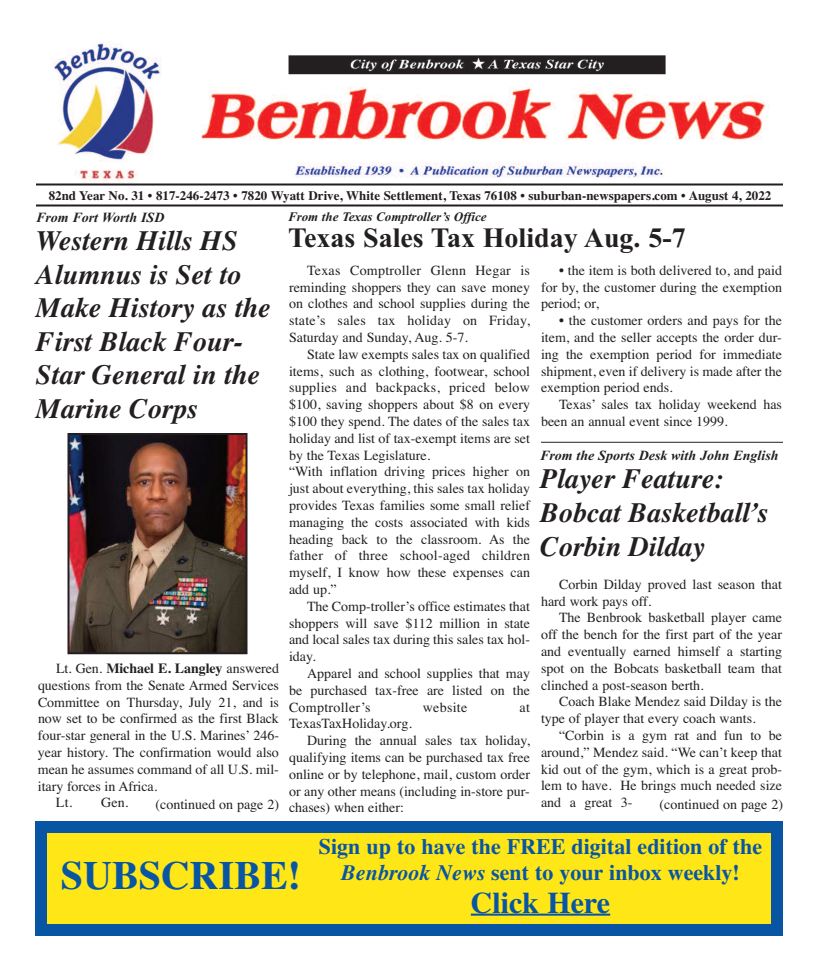
<style>
.page{position:relative;width:819px;height:972px;background:#fff}
.page>*{position:absolute;margin:0;border:0;box-sizing:border-box;transform-origin:0 0}
.t1{font:700 40px "Times";color:#0855a4}
.t2{font:700 30px "Times";color:#0855a4}
.t3{font:italic 700 28px/33.6px "Times";color:#231f20}
.t4{font:700 28px "Times New Roman";color:#231f20}
.t5{font:700 22px/26.4px "Times";color:#0855a4;text-align:center}
.t6{font:14px/16.8px "Times";color:#231f20;text-align:justify}
.t7{font:italic 700 14px "Times New Roman";color:#231f20}
.t8{font:700 14px "Times";letter-spacing:-.005em;color:#231f20}
.t9{font:14px "Times";letter-spacing:.02em;color:#231f20}
.t10{font:700 13px "Times";color:#231f20}
.t11{font:italic 700 13px "Times New Roman";color:#231f20}
.s1{font-weight:400}
.s2{font-style:italic}
</style>
<div class="page">
<img style="left:36px;top:42px;width:747px;height:142px">
<hr style="left:36px;top:184px;width:747px;height:2px;background:#231f20">
<hr style="left:36px;top:204px;width:747px;height:2px;background:#231f20">
<div style="left:47px;top:833px;width:724px;height:91px;background:#ffe616"></div>
<div style="left:35px;top:821px;width:748px;height:115px;border:12px solid #0855a4"></div>
<hr style="left:471px;top:914px;width:139px;height:2px;background:#0855a4">
<img style="left:71px;top:436px;width:174px;height:215px">
<div style="left:68px;top:433px;width:180px;height:221px;border:2px solid #231f20"></div>
<hr style="left:541px;top:442px;width:242px;height:1px;background:#231f20">
<p class="t10" style="left:49px;top:188px;width:724px">82nd Year No. 31 • 817-246-2473 • 7820 Wyatt Drive, White Settlement, Texas 76108 • suburban-newspapers.com • August 4, 2022</p>
<p class="t11" style="left:288px;top:209px;width:200px">From the Texas Comptroller’s Office</p>
<h3 class="t4" style="left:288px;top:221px;width:399px">Texas Sales Tax Holiday Aug. 5-7</h3>
<p class="t6" style="left:541px;top:262px;width:242px;text-indent:18px">• the item is both delivered to, and paid for by, the customer during the exemption period; or,</p>
<p class="t6" style="left:541px;top:312px;width:243px;text-indent:18px">• the customer orders and pays for the item, and the seller accepts the order dur&shy;ing the exemption period for immediate shipment, even if delivery is made after the exemption period ends.</p>
<p class="t6" style="left:541px;top:396px;width:242px;text-indent:18px">Texas’ sales tax holiday weekend has been an annual event since 1999.</p>
<p class="t7" style="left:36px;top:209px;width:130px">From Fort Worth ISD</p>
<h3 class="t3" style="left:36px;top:223px;width:236px">Western Hills HS<br>Alumnus is Set to<br>Make History as the<br>First Black Four-<br>Star General in the<br>Marine Corps</h3>
<p class="t6" style="left:289px;top:262px;width:243px;text-indent:18px">Texas Comptroller Glenn Hegar is reminding shoppers they can save money on clothes and school supplies during the state’s sales tax holiday on Friday, Saturday and Sunday, Aug. 5-7.</p>
<p class="t6" style="left:289px;top:346px;width:243px;text-align:left;text-indent:18px">State law exempts sales tax on qualified items, such as clothing, footwear, school supplies and backpacks, priced below $100, saving shoppers about $8 on every $100 they spend. The dates of the sales tax holiday and list of tax-exempt items are set by the Texas Legislature.<br>“With inflation driving prices higher on just about everything, this sales tax holiday provides Texas families some small relief managing the costs associated with kids heading back to the classroom. As the father of three school-aged children myself, I know how these expenses can add up.”</p>
<p class="t6" style="left:289px;top:598px;width:243px;text-indent:18px">The Comp-troller’s office estimates that shoppers will save $112 million in state and local sales tax during this sales tax hol&shy;iday.</p>
<p class="t6" style="left:289px;top:665px;width:243px;text-indent:18px">Apparel and school supplies that may be purchased tax-free are listed on the Comptroller’s</p>
<p class="t7" style="left:540px;top:447px;width:240px">From the Sports Desk with John English</p>
<h3 class="t3" style="left:540px;top:462px;width:230px">Player Feature:<br>Bobcat Basketball’s<br>Corbin Dilday</h3>
<p class="t6" style="left:541px;top:576px;width:243px;text-indent:18px">Corbin Dilday proved last season that hard work pays off.</p>
<p class="t6" style="left:541px;top:609px;width:243px;text-indent:18px">The Benbrook basketball player came off the bench for the first part of the year and eventually earned himself a starting spot on the Bobcats basketball team that clinched a post-season berth.</p>
<p class="t6" style="left:541px;top:693px;width:243px;text-indent:18px">Coach Blake Mendez said Dilday is the type of player that every coach wants.</p>
<p class="t6" style="left:541px;top:727px;width:243px;text-indent:18px">“Corbin is a gym rat and fun to be around,” Mendez said. “We can’t keep that kid out of the gym, which is a great prob&shy;lem to have. He brings much needed size</p>
<p class="t8" style="left:56px;top:660px;width:225px"><span class="s1">Lt. Gen.</span> Michael E. Langley <span class="s1">answered</span></p>
<p class="t6" style="left:38px;top:677px;width:242px">questions from the Senate Armed Services</p>
<p class="t6" style="left:38px;top:693px;width:242px">Committee on Thursday, July 21, and is</p>
<p class="t6" style="left:38px;top:710px;width:242px">now set to be confirmed as the first Black</p>
<p class="t6" style="left:38px;top:727px;width:243px">four-star general in the U.S. Marines’ 246-</p>
<p class="t6" style="left:38px;top:744px;width:242px">year history. The confirmation would also</p>
<p class="t6" style="left:38px;top:761px;width:242px">mean he assumes command of all U.S. mil-</p>
<p class="t6" style="left:38px;top:777px;width:121px">itary forces in Africa.</p>
<p class="t6" style="left:56px;top:794px;width:74px">Lt. Gen.</p>
<p class="t9" style="left:423px;top:699px;width:46px">website</p>
<p class="t6" style="left:520px;top:698px;width:12px">at</p>
<p class="t6" style="left:289px;top:715px;width:124px">TexasTaxHoliday.org.</p>
<p class="t6" style="left:307px;top:732px;width:224px">During the annual sales tax holiday,</p>
<p class="t6" style="left:289px;top:749px;width:243px">qualifying items can be purchased tax free</p>
<p class="t6" style="left:289px;top:766px;width:242px">online or by telephone, mail, custom order</p>
<p class="t6" style="left:289px;top:782px;width:242px">or any other means (including in-store pur-</p>
<p class="t6" style="left:289px;top:799px;width:116px">chases) when either:</p>
<p class="t6" style="left:155px;top:796px;width:125px">(continued on page 2)</p>
<p class="t6" style="left:541px;top:794px;width:93px">and a great 3-</p>
<p class="t6" style="left:660px;top:796px;width:125px">(continued on page 2)</p>
<h1 class="t1" style="left:61px;top:851px;width:242px">SUBSCRIBE!</h1>
<h3 class="t5" style="left:319px;top:833px;width:445px">Sign up to have the FREE digital edition of the<br><span class="s2">Benbrook News</span> sent to your inbox weekly!</h3>
<h2 class="t2" style="left:471px;top:885px;width:141px">Click Here</h2>
</div>
